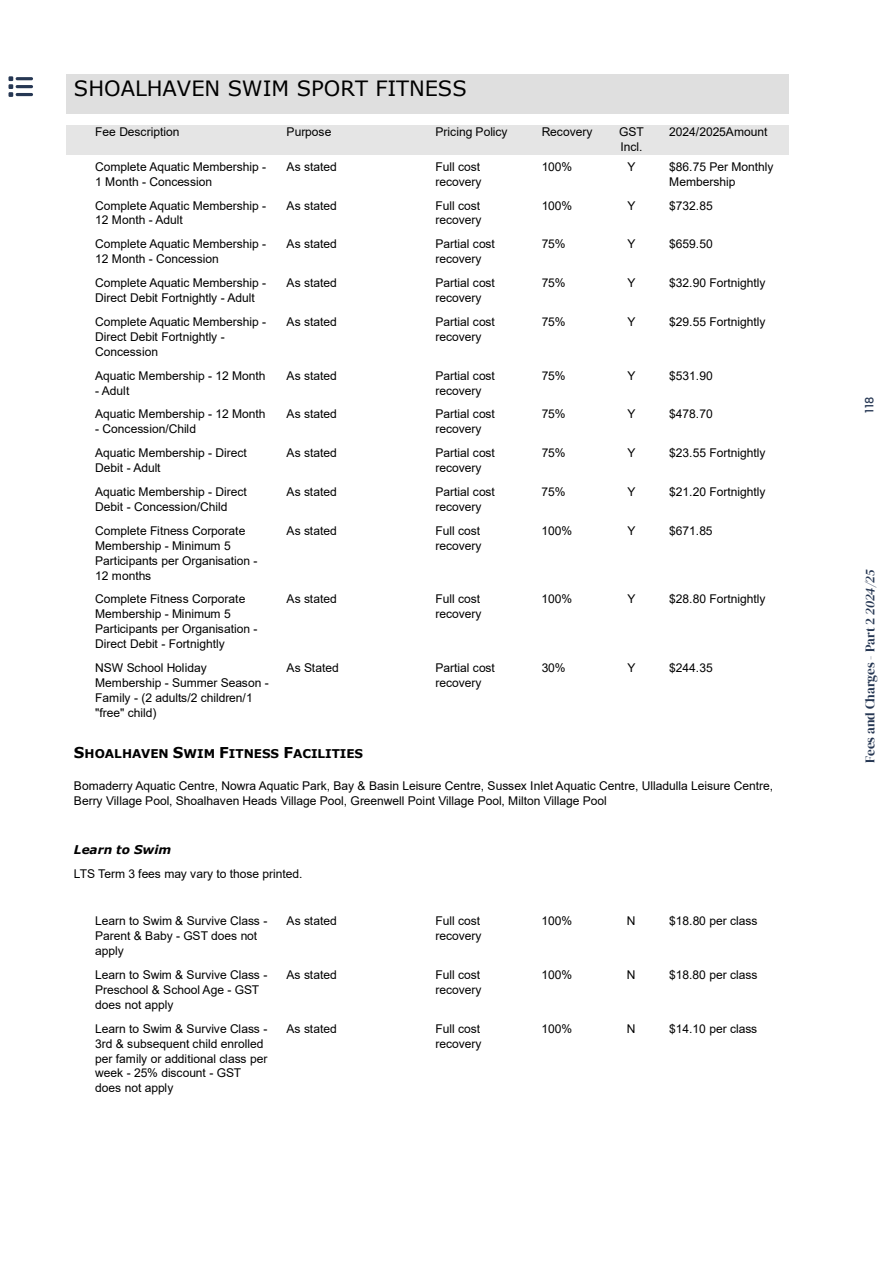
<style>
.page{position:relative;width:893px;height:1263px;background:#fff}
.page>*{position:absolute;margin:0;border:0;box-sizing:border-box;transform-origin:0 0}
.t1{font:21px "Verdana";color:#000}
.t2{font:13.2px "DM Serif Display";color:#263753}
.t3{font:12px/15px "Arial";letter-spacing:-.005em;color:#000}
.t4{font:700 12px "Verdana";letter-spacing:-.005em;color:#000}
.t5{font:italic 700 12px "Verdana";color:#000}
.t6{font:500 11.4px "Poppins";color:#263753}
.s1{font-size:15px}
.s2{font-style:italic}
</style>
<div class="page">
<div style="left:66px;top:75px;width:723px;height:39px;background:#dfdfdf"></div>
<div style="left:66px;top:125px;width:21px;height:30px;background:#e5e5e5"></div>
<div style="left:87px;top:125px;width:191px;height:30px;background:#e5e5e5"></div>
<div style="left:278px;top:125px;width:149px;height:30px;background:#e5e5e5"></div>
<div style="left:427px;top:125px;width:107px;height:30px;background:#e5e5e5"></div>
<div style="left:534px;top:125px;width:68px;height:30px;background:#e5e5e5"></div>
<div style="left:602px;top:125px;width:59px;height:30px;background:#e5e5e5"></div>
<div style="left:661px;top:125px;width:128px;height:30px;background:#e5e5e5"></div>
<svg style="left:8px;top:76px;width:25px;height:21px"></svg>
<h1 class="t1" style="left:74px;top:74px;width:394px">SHOALHAVEN SWIM SPORT FITNESS</h1>
<p class="t3" style="left:95px;top:125px;width:86px">Fee Description</p>
<p class="t3" style="left:287px;top:125px;width:46px">Purpose</p>
<p class="t3" style="left:435px;top:125px;width:74px">Pricing Policy</p>
<p class="t3" style="left:542px;top:125px;width:52px">Recovery</p>
<p class="t3" style="left:619px;top:125px;width:26px">GST<br>Incl.</p>
<p class="t3" style="left:669px;top:125px;width:100px">2024/2025Amount</p>
<p class="t3" style="left:95px;top:159px;width:172px">Complete Aquatic Membership -<br>1 Month - Concession</p>
<p class="t3" style="left:287px;top:159px;width:52px">As stated</p>
<p class="t3" style="left:435px;top:159px;width:48px">Full cost recovery</p>
<p class="t3" style="left:542px;top:159px;width:32px">100%</p>
<p class="t3" style="left:627px;top:159px;width:10px">Y</p>
<p class="t3" style="left:669px;top:159px;width:106px">$86.75 Per Monthly<br>Membership</p>
<p class="t3" style="left:95px;top:198px;width:172px">Complete Aquatic Membership -<br>12 Month - Adult</p>
<p class="t3" style="left:287px;top:198px;width:52px">As stated</p>
<p class="t3" style="left:435px;top:198px;width:48px">Full cost recovery</p>
<p class="t3" style="left:542px;top:198px;width:32px">100%</p>
<p class="t3" style="left:627px;top:198px;width:10px">Y</p>
<p class="t3" style="left:669px;top:198px;width:45px">$732.85</p>
<p class="t3" style="left:95px;top:237px;width:172px">Complete Aquatic Membership -<br>12 Month - Concession</p>
<p class="t3" style="left:287px;top:237px;width:52px">As stated</p>
<p class="t3" style="left:435px;top:237px;width:61px">Partial cost recovery</p>
<p class="t3" style="left:542px;top:237px;width:26px">75%</p>
<p class="t3" style="left:627px;top:237px;width:10px">Y</p>
<p class="t3" style="left:669px;top:237px;width:45px">$659.50</p>
<p class="t3" style="left:95px;top:275px;width:172px">Complete Aquatic Membership -<br>Direct Debit Fortnightly - Adult</p>
<p class="t3" style="left:287px;top:275px;width:52px">As stated</p>
<p class="t3" style="left:435px;top:275px;width:61px">Partial cost recovery</p>
<p class="t3" style="left:542px;top:275px;width:26px">75%</p>
<p class="t3" style="left:627px;top:275px;width:10px">Y</p>
<p class="t3" style="left:669px;top:275px;width:98px">$32.90 Fortnightly</p>
<p class="t3" style="left:95px;top:314px;width:172px">Complete Aquatic Membership -<br>Direct Debit Fortnightly -<br>Concession</p>
<p class="t3" style="left:287px;top:314px;width:52px">As stated</p>
<p class="t3" style="left:435px;top:314px;width:61px">Partial cost recovery</p>
<p class="t3" style="left:542px;top:314px;width:26px">75%</p>
<p class="t3" style="left:627px;top:314px;width:10px">Y</p>
<p class="t3" style="left:669px;top:314px;width:98px">$29.55 Fortnightly</p>
<p class="t3" style="left:95px;top:368px;width:172px">Aquatic Membership - 12 Month</p>
<p class="t3" style="left:95px;top:383px;width:36px">- Adult</p>
<p class="t3" style="left:287px;top:368px;width:52px">As stated</p>
<p class="t3" style="left:435px;top:368px;width:61px">Partial cost recovery</p>
<p class="t3" style="left:542px;top:368px;width:26px">75%</p>
<p class="t3" style="left:627px;top:368px;width:10px">Y</p>
<p class="t3" style="left:669px;top:368px;width:45px">$531.90</p>
<p class="t3" style="left:95px;top:407px;width:172px">Aquatic Membership - 12 Month</p>
<p class="t3" style="left:95px;top:421px;width:102px">- Concession/Child</p>
<p class="t3" style="left:287px;top:407px;width:52px">As stated</p>
<p class="t3" style="left:435px;top:407px;width:61px">Partial cost recovery</p>
<p class="t3" style="left:542px;top:407px;width:26px">75%</p>
<p class="t3" style="left:627px;top:407px;width:10px">Y</p>
<p class="t3" style="left:669px;top:407px;width:45px">$478.70</p>
<p class="t3" style="left:95px;top:446px;width:153px">Aquatic Membership - Direct<br>Debit - Adult</p>
<p class="t3" style="left:287px;top:445px;width:52px">As stated</p>
<p class="t3" style="left:435px;top:446px;width:61px">Partial cost recovery</p>
<p class="t3" style="left:542px;top:445px;width:26px">75%</p>
<p class="t3" style="left:627px;top:445px;width:10px">Y</p>
<p class="t3" style="left:669px;top:445px;width:98px">$23.55 Fortnightly</p>
<p class="t3" style="left:95px;top:484px;width:153px">Aquatic Membership - Direct<br>Debit - Concession/Child</p>
<p class="t3" style="left:287px;top:484px;width:52px">As stated</p>
<p class="t3" style="left:435px;top:484px;width:61px">Partial cost recovery</p>
<p class="t3" style="left:542px;top:484px;width:26px">75%</p>
<p class="t3" style="left:627px;top:484px;width:10px">Y</p>
<p class="t3" style="left:669px;top:484px;width:98px">$21.20 Fortnightly</p>
<p class="t3" style="left:95px;top:523px;width:164px">Complete Fitness Corporate<br>Membership - Minimum 5<br>Participants per Organisation -<br>12 months</p>
<p class="t3" style="left:287px;top:523px;width:52px">As stated</p>
<p class="t3" style="left:435px;top:523px;width:48px">Full cost recovery</p>
<p class="t3" style="left:542px;top:523px;width:32px">100%</p>
<p class="t3" style="left:627px;top:523px;width:10px">Y</p>
<p class="t3" style="left:669px;top:523px;width:45px">$671.85</p>
<p class="t3" style="left:95px;top:592px;width:164px">Complete Fitness Corporate<br>Membership - Minimum 5<br>Participants per Organisation -<br>Direct Debit - Fortnightly</p>
<p class="t3" style="left:287px;top:592px;width:52px">As stated</p>
<p class="t3" style="left:435px;top:592px;width:48px">Full cost recovery</p>
<p class="t3" style="left:542px;top:592px;width:32px">100%</p>
<p class="t3" style="left:627px;top:592px;width:10px">Y</p>
<p class="t3" style="left:669px;top:592px;width:98px">$28.80 Fortnightly</p>
<p class="t3" style="left:95px;top:660px;width:175px">NSW School Holiday<br>Membership - Summer Season -<br>Family - (2 adults/2 children/1 "free" child)</p>
<p class="t3" style="left:287px;top:660px;width:54px">As Stated</p>
<p class="t3" style="left:435px;top:660px;width:61px">Partial cost recovery</p>
<p class="t3" style="left:542px;top:660px;width:26px">30%</p>
<p class="t3" style="left:627px;top:660px;width:10px">Y</p>
<p class="t3" style="left:669px;top:660px;width:45px">$244.35</p>
<p class="t4" style="left:74px;top:745px;width:291px"><span class="s1">S</span>HOALHAVEN <span class="s1">S</span>WIM <span class="s1">F</span>ITNESS <span class="s1">F</span>ACILITIES</p>
<p class="t3" style="left:74px;top:778px;width:701px">Bomaderry Aquatic Centre, Nowra Aquatic Park, Bay &amp; Basin Leisure Centre, Sussex Inlet Aquatic Centre, Ulladulla Leisure Centre,<br>Berry Village Pool, Shoalhaven Heads Village Pool, Greenwell Point Village Pool, Milton Village Pool</p>
<p class="t5" style="left:74px;top:841px;width:99px">Learn to Swim</p>
<p class="t3" style="left:74px;top:866px;width:230px">LTS Term 3 fees may vary to those printed.</p>
<p class="t3" style="left:95px;top:913px;width:174px">Learn to Swim &amp; Survive Class -<br>Parent &amp; Baby - GST does not apply</p>
<p class="t3" style="left:287px;top:913px;width:52px">As stated</p>
<p class="t3" style="left:435px;top:913px;width:48px">Full cost recovery</p>
<p class="t3" style="left:542px;top:913px;width:32px">100%</p>
<p class="t3" style="left:627px;top:913px;width:10px">N</p>
<p class="t3" style="left:669px;top:913px;width:90px">$18.80 per class</p>
<p class="t3" style="left:95px;top:967px;width:174px">Learn to Swim &amp; Survive Class -<br>Preschool &amp; School Age - GST does not apply</p>
<p class="t3" style="left:287px;top:967px;width:52px">As stated</p>
<p class="t3" style="left:435px;top:967px;width:48px">Full cost recovery</p>
<p class="t3" style="left:542px;top:967px;width:32px">100%</p>
<p class="t3" style="left:627px;top:967px;width:10px">N</p>
<p class="t3" style="left:669px;top:967px;width:90px">$18.80 per class</p>
<p class="t3" style="left:95px;top:1021px;width:174px">Learn to Swim &amp; Survive Class -<br>3rd &amp; subsequent child enrolled per family or additional class per week - 25% discount - GST does not apply</p>
<p class="t3" style="left:287px;top:1021px;width:52px">As stated</p>
<p class="t3" style="left:435px;top:1021px;width:48px">Full cost recovery</p>
<p class="t3" style="left:542px;top:1021px;width:32px">100%</p>
<p class="t3" style="left:627px;top:1021px;width:10px">N</p>
<p class="t3" style="left:669px;top:1021px;width:90px">$14.10 per class</p>
<p class="t6" style="left:863px;top:412px;width:17px;rotate:-90deg">118</p>
<p class="t2" style="left:862px;top:762px;width:195px;rotate:-90deg">Fees and Charges - Part 2 <span class="s2">2024/25</span></p>
</div>
